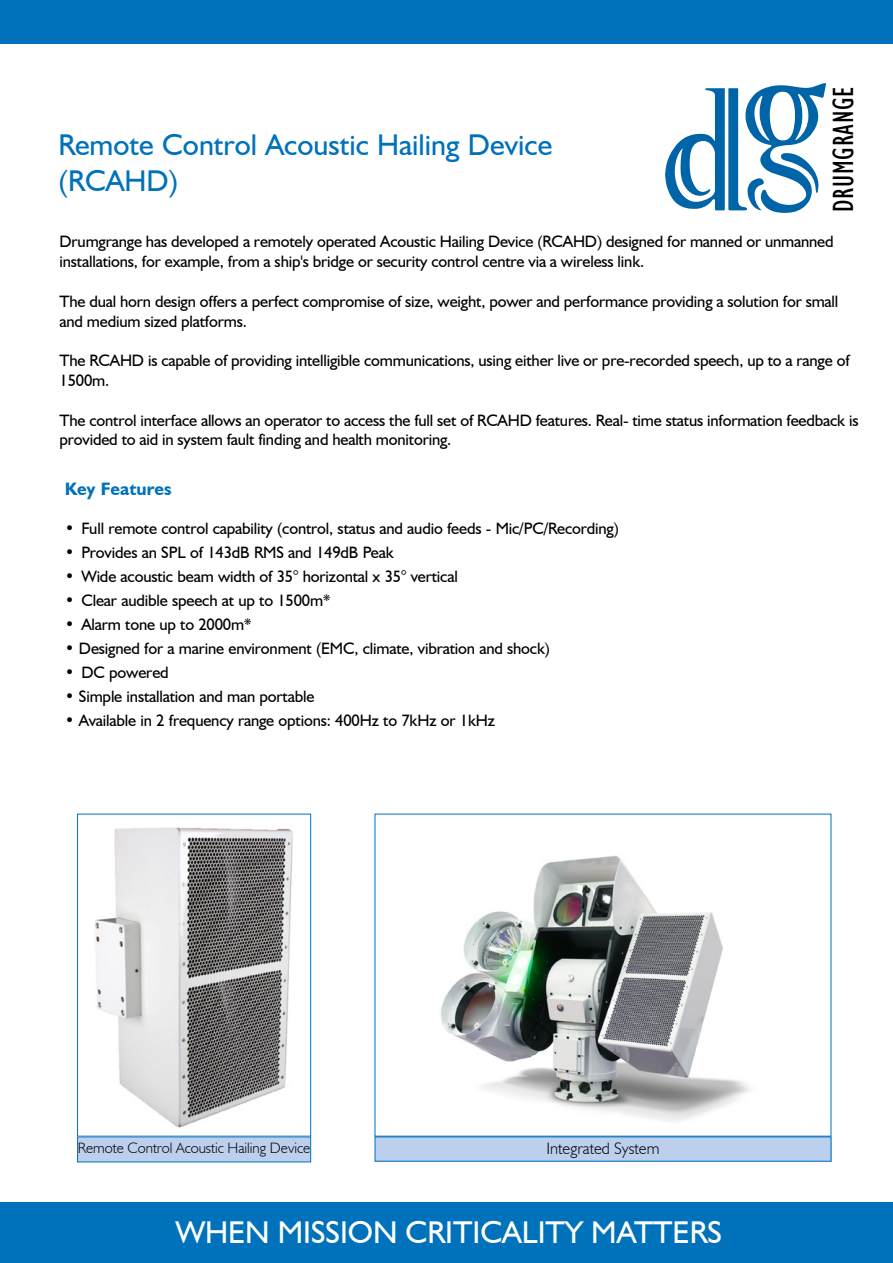
<style>
.page{position:relative;width:893px;height:1263px;background:#fff}
.page>*{position:absolute;margin:0;border:0;box-sizing:border-box;transform-origin:0 0}
.t1{font:31.5px "Humanist 521 BT";color:#fff}
.t2{font:30px/36px "Humanist 521 BT";color:#0072bb}
.t3{font:condensed 30px "Gill Sans";letter-spacing:.025em;color:#000}
.t4{font:700 18px "Humanist 521 BT";color:#0072bb}
.t5{font:16.5px/19.8px "Humanist 521 BT";letter-spacing:-.01em;color:#000}
.t6{font:300 16.5px "Humanist 521 BT";color:#000}
.t7{font:300 15px "Humanist 521 BT";color:#000}
</style>
<div class="page">
<div style="left:0;top:0;width:893px;height:44px;background:#0072bb"></div>
<div style="left:0;top:1202px;width:893px;height:61px;background:#0072bb"></div>
<svg style="left:665px;top:83px;width:161px;height:130px"></svg>
<img style="left:95px;top:827px;width:198px;height:301px">
<div style="left:77px;top:814px;width:234px;height:322px;border:1px solid #0072bb"></div>
<div style="left:78px;top:1137px;width:233px;height:25px;background:#bcd0ed"></div>
<img style="left:441px;top:855px;width:309px;height:266px">
<div style="left:375px;top:1137px;width:456px;height:24px;background:#bcd0ed"></div>
<div style="left:375px;top:1136px;width:456px;height:25px;border:1px solid #0072bb"></div>
<div style="left:560px;top:984px;width:20px;height:6px;background:#eff0ed"></div>
<h2 class="t2" style="left:59px;top:126px;width:495px">Remote Control Acoustic Hailing Device (RCAHD)</h2>
<h2 class="t3" style="left:826px;top:212px;width:128px;rotate:-90deg">DRUMGRANGE</h2>
<p class="t5" style="left:60px;top:232px;width:776px">Drumgrange has developed a remotely operated Acoustic Hailing Device (RCAHD) designed for manned or unmanned installations, for example, from a ship's bridge or security control centre via a wireless link.</p>
<p class="t5" style="left:60px;top:291px;width:780px">The dual horn design offers a perfect compromise of size, weight, power and performance providing a solution for small and medium sized platforms.</p>
<p class="t5" style="left:60px;top:350px;width:792px">The RCAHD is capable of providing intelligible communications, using either live or pre-recorded speech, up to a range of<br>1500m.</p>
<p class="t5" style="left:60px;top:410px;width:800px">The control interface allows an operator to access the full set of RCAHD features. Real- time status information feedback is provided to aid in system fault finding and health monitoring.</p>
<p class="t4" style="left:65px;top:477px;width:108px">Key Features</p>
<p class="t5" style="left:65px;top:518px;width:555px">• Full remote control capability (control, status and audio feeds - Mic/PC/Recording)</p>
<p class="t5" style="left:65px;top:542px;width:330px">• Provides an SPL of 143dB RMS and 149dB Peak</p>
<p class="t5" style="left:65px;top:566px;width:394px">• Wide acoustic beam width of 35° horizontal x 35° vertical</p>
<p class="t5" style="left:65px;top:590px;width:267px">• Clear audible speech at up to 1500m*</p>
<p class="t5" style="left:65px;top:614px;width:188px">• Alarm tone up to 2000m*</p>
<p class="t5" style="left:65px;top:638px;width:487px">• Designed for a marine environment (EMC, climate, vibration and shock)</p>
<p class="t5" style="left:65px;top:662px;width:105px">• DC powered</p>
<p class="t5" style="left:65px;top:686px;width:251px">• Simple installation and man portable</p>
<p class="t5" style="left:65px;top:710px;width:432px">• Available in 2 frequency range options: 400Hz to 7kHz or 1kHz</p>
<p class="t7" style="left:78px;top:1139px;width:234px">Remote Control Acoustic Hailing Device</p>
<p class="t6" style="left:547px;top:1138px;width:114px">Integrated System</p>
<h1 class="t1" style="left:51px;top:1213px;width:793px">INNOVATIVE SOLUTIONS FOR THE DEFENC INDUSTRY</h1>
<h1 class="t1" style="left:176px;top:1213px;width:548px">WHEN MISSION CRITICALITY MATTERS</h1>
</div>
